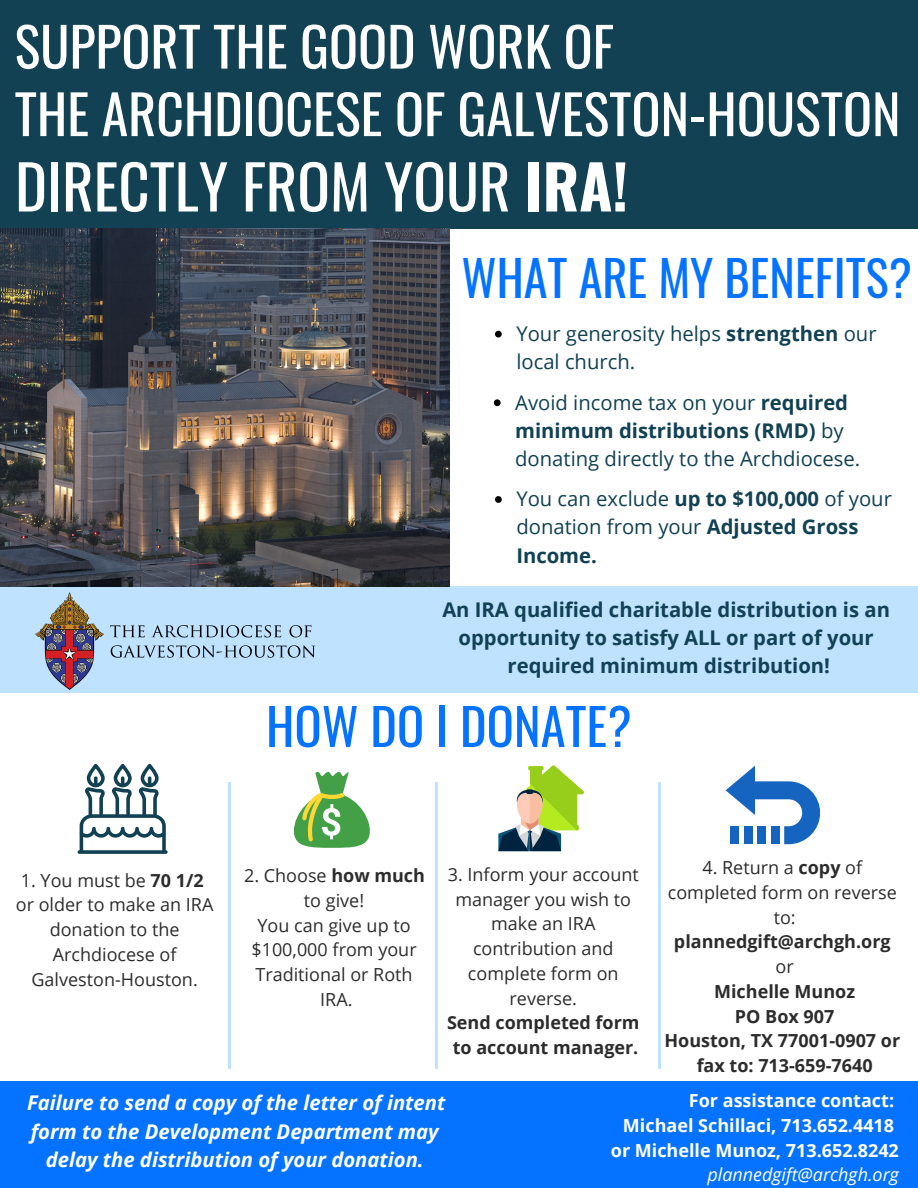
<style>
.page{position:relative;width:918px;height:1188px;background:#fff}
.page>*{position:absolute;margin:0;border:0;box-sizing:border-box;transform-origin:0 0}
.t1{font:60.75px "Oswald";color:#fff}
.t2{font:54px/67.5px "Oswald";color:#fff}
.t3{font:50.7px "Oswald";color:#0573ff}
.t4{font:48.3px "Oswald";color:#0573ff}
.t5{font:20.25px/28.2px "Open Sans";color:#114152}
.t6{font:italic 700 20.25px/28.2px "Open Sans";color:#fff;text-align:center}
.t7{font:700 20.25px/28.2px "Open Sans";color:#114152;text-align:center}
.t8{font:18px/24.8px "Open Sans";color:#2c2c2c;text-align:center}
.t9{font:700 18px/24.8px "Open Sans";color:#2c2c2c;text-align:center}
.t10{font:700 18px/24.8px "Open Sans";color:#fff;text-align:right}
.t11{font:italic 18px "Open Sans";color:#fff}
.s1{font-weight:700}
</style>
<div class="page">
<div style="left:0;top:0;width:918px;height:228px;background:#114152"></div>
<hr style="left:228px;top:782px;width:3px;height:287px;background:#bee2ff">
<div style="left:0;top:586px;width:918px;height:107px;background:#bee2ff"></div>
<svg style="left:498px;top:765px;width:86px;height:86px"></svg>
<img style="left:28px;top:586px;width:324px;height:104px">
<svg style="left:78px;top:764px;width:90px;height:90px"></svg>
<hr style="left:435px;top:782px;width:3px;height:287px;background:#bee2ff">
<svg style="left:294px;top:772px;width:76px;height:76px"></svg>
<hr style="left:658px;top:782px;width:2px;height:287px;background:#bee2ff">
<svg style="left:726px;top:766px;width:94px;height:78px"></svg>
<svg style="left:495px;top:496px;width:7px;height:7px"></svg>
<div style="left:0;top:1081px;width:918px;height:107px;background:#0573ff"></div>
<svg style="left:494px;top:399px;width:7px;height:7px"></svg>
<svg style="left:495px;top:331px;width:7px;height:7px"></svg>
<img style="left:0;top:228px;width:450px;height:358px">
<h2 class="t2" style="left:15px;top:8px;width:887px">SUPPORT THE GOOD WORK OF<br>THE ARCHDIOCESE OF GALVESTON-HOUSTON</h2>
<h1 class="t1" style="left:15px;top:133px;width:615px">DIRECTLY FROM YOUR <span class="s1">IRA!</span></h1>
<h3 class="t4" style="left:461px;top:235px;width:452px">WHAT ARE MY BENEFITS?</h3>
<p class="t5" style="left:516px;top:319px;width:362px">Your generosity helps <span class="s1">strengthen</span> our local church.</p>
<p class="t5" style="left:515px;top:388px;width:347px">Avoid income tax on your <span class="s1">required minimum distributions (RMD)</span> by donating directly to the Archdiocese.</p>
<p class="t5" style="left:516px;top:484px;width:377px">You can exclude <span class="s1">up to $100,000</span> of your donation from your <span class="s1">Adjusted Gross<br>Income.</span></p>
<p class="t7" style="left:442px;top:595px;width:449px">An IRA qualified charitable distribution is an opportunity to satisfy ALL or part of your required minimum distribution!</p>
<h3 class="t3" style="left:266px;top:681px;width:367px">HOW DO I DONATE?</h3>
<p class="t8" style="left:16px;top:867px;width:199px">1. You must be <span class="s1">70 1/2 </span>or older to make an IRA donation to the<br>Archdiocese of<br>Galveston-Houston.</p>
<p class="t8" style="left:244px;top:863px;width:182px">2. Choose <span class="s1">how much </span>to give!<br>You can give up to $100,000 from your<br>Traditional or Roth<br>IRA.</p>
<p class="t8" style="left:448px;top:862px;width:193px">3. Inform your account manager you wish to make an IRA contribution and complete form on reverse.</p>
<p class="t9" style="left:447px;top:1010px;width:194px">Send completed form to account manager.</p>
<p class="t8" style="left:668px;top:855px;width:230px">4. Return a <span class="s1">copy</span> of completed form on reverse to:</p>
<p class="t9" style="left:674px;top:929px;width:218px">plannedgift@archgh.org</p>
<p class="t8" style="left:776px;top:954px;width:20px">or</p>
<p class="t9" style="left:664px;top:979px;width:237px">Michelle Munoz<br>PO Box 907<br>Houston, TX 77001-0907 or fax to: 713-659-7640</p>
<p class="t6" style="left:27px;top:1088px;width:420px">Failure to send a copy of the letter of intent form to the Development Department may delay the distribution of your donation.</p>
<p class="t10" style="left:611px;top:1088px;width:289px">For assistance contact:<br>Michael Schillaci, 713.652.4418 or Michelle Munoz, 713.652.8242</p>
<p class="t11" style="left:707px;top:1162px;width:193px">plannedgift@archgh.org</p>
</div>
